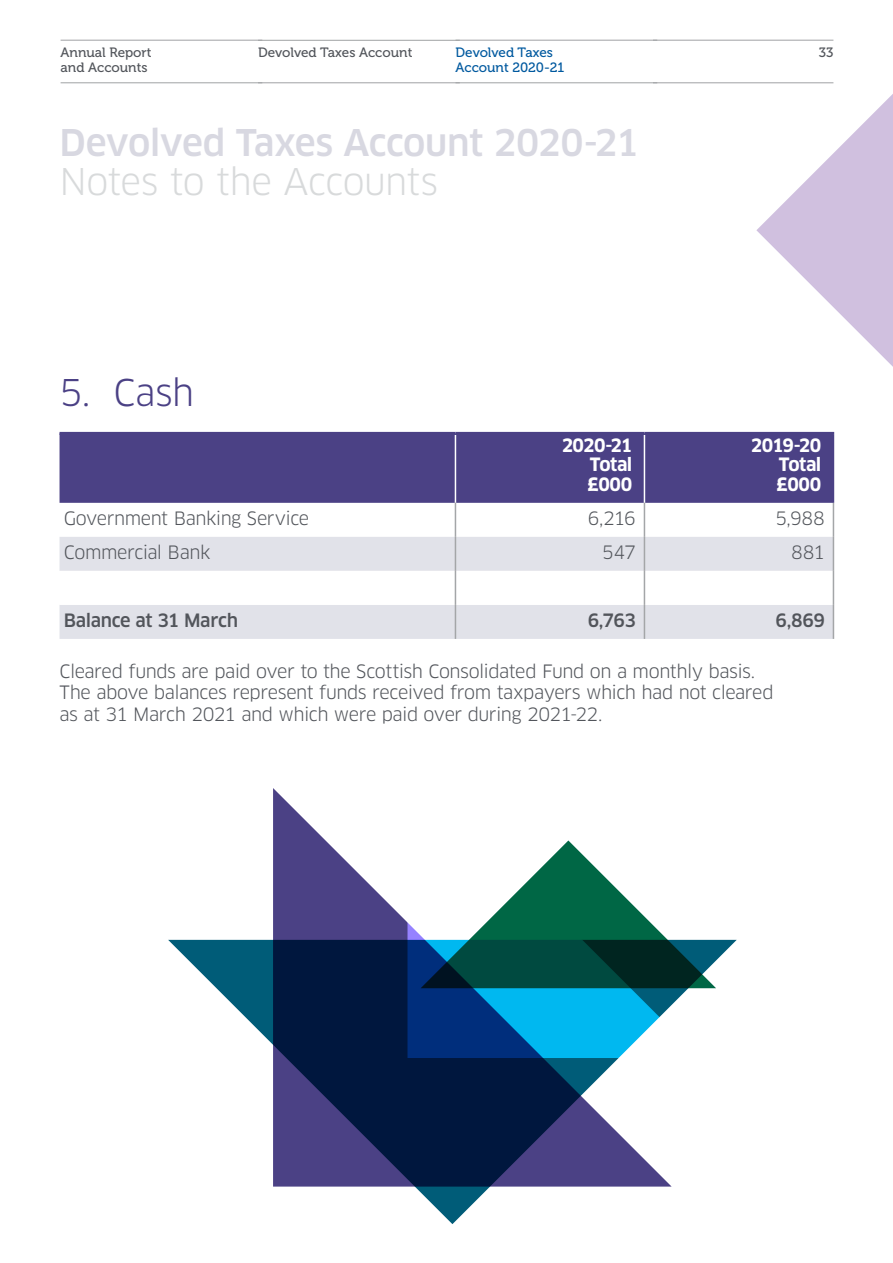
<style>
.page{position:relative;width:893px;height:1263px;background:#fff}
.page>*{position:absolute;margin:0;border:0;box-sizing:border-box;transform-origin:0 0}
.Heading_Med{font:500 36px "Clan OT";letter-spacing:-.015em;color:#d8d8e1}
.Grey_Heading_THIN{font:36px "Clan OT";letter-spacing:-.02em;color:#d8dadb}
.Grey_Heading_THIN-2{font:36px "Clan OT";color:#4b4185}
.Body_Text{font:18px/21.6px "Clan OT";letter-spacing:-.03em;color:#52555b}
.Table_Txt{font:18px "Clan";letter-spacing:-.03em;color:#52555b}
.Table_Heading{font:700 18px "Clan";letter-spacing:-.03em;color:#fff}
.Table_Txt-2{font:500 18px "Clan";letter-spacing:-.025em;color:#52555b}
.t1{font:13.5px/15px "Museo 500";color:#52555b}
.t2{font:13.5px/15px "Museo 500";color:#00599f}
</style>
<div class="page">
<svg style="left:756px;top:82px;width:137px;height:285px"></svg>
<svg style="left:273px;top:788px;width:134px;height:152px;fill:#4b4185"></svg>
<svg style="left:168px;top:940px;width:569px;height:284px"></svg>
<svg style="left:407px;top:922px;width:293px;height:136px"></svg>
<svg style="left:421px;top:840px;width:295px;height:148px"></svg>
<div style="left:60px;top:435px;width:773px;height:68px;background:#4b4185"></div>
<div style="left:60px;top:537px;width:773px;height:102px;background:#e1e2e9"></div>
<svg style="left:60px;top:571px;width:773px;height:34px"></svg>
<hr style="left:455px;top:435px;width:1px;height:68px;background:#fff">
<hr style="left:644px;top:435px;width:1px;height:68px;background:#fff">
<hr style="left:833px;top:435px;width:1px;height:68px;background:#4b4185">
<hr style="left:455px;top:503px;width:1px;height:34px;background:#a4a6a8">
<hr style="left:644px;top:503px;width:1px;height:34px;background:#a4a6a8">
<hr style="left:833px;top:503px;width:1px;height:34px;background:#a4a6a8">
<hr style="left:455px;top:537px;width:1px;height:34px;background:#a4a6a8">
<hr style="left:644px;top:537px;width:1px;height:34px;background:#a4a6a8">
<hr style="left:833px;top:537px;width:1px;height:34px;background:#a4a6a8">
<hr style="left:455px;top:571px;width:1px;height:34px;background:#a4a6a8">
<hr style="left:644px;top:571px;width:1px;height:34px;background:#a4a6a8">
<hr style="left:833px;top:571px;width:1px;height:34px;background:#a4a6a8">
<hr style="left:455px;top:605px;width:1px;height:34px;background:#a4a6a8">
<hr style="left:644px;top:605px;width:1px;height:34px;background:#a4a6a8">
<hr style="left:833px;top:605px;width:1px;height:34px;background:#a4a6a8">
<hr style="left:60px;top:432px;width:395px;height:3px;background:#4b4185">
<hr style="left:455px;top:432px;width:189px;height:3px;background:#4b4185">
<hr style="left:644px;top:432px;width:190px;height:3px;background:#4b4185">
<hr style="left:61px;top:40px;width:201px;height:1px;background:#a0a2a4">
<hr style="left:61px;top:82px;width:201px;height:1px;background:#a0a2a4">
<hr style="left:258px;top:40px;width:202px;height:1px;background:#a0a2a4">
<hr style="left:258px;top:82px;width:202px;height:1px;background:#a0a2a4">
<hr style="left:455px;top:40px;width:202px;height:1px;background:#a0a2a4">
<hr style="left:455px;top:82px;width:202px;height:1px;background:#a0a2a4">
<hr style="left:653px;top:40px;width:180px;height:1px;background:#a0a2a4">
<hr style="left:653px;top:82px;width:180px;height:1px;background:#a0a2a4">
<p class="t1" style="left:61px;top:45px;width:93px">Annual Report and Accounts</p>
<p class="t1" style="left:258px;top:46px;width:156px">Devolved Taxes Account</p>
<p class="t2" style="left:455px;top:45px;width:110px">Devolved Taxes<br>Account 2020-21</p>
<p class="t1" style="left:819px;top:45px;width:16px">33</p>
<p class="Heading_Med" style="left:60px;top:122px;width:581px">Devolved Taxes Account 2020-21</p>
<p class="Grey_Heading_THIN" style="left:60px;top:160px;width:380px">Notes to the Accounts</p>
<p class="Grey_Heading_THIN-2" style="left:60px;top:372px;width:136px">5. Cash</p>
<p class="Table_Heading" style="left:562px;top:434px;width:72px">2020-21</p>
<p class="Table_Heading" style="left:590px;top:453px;width:44px">Total</p>
<p class="Table_Heading" style="left:588px;top:473px;width:46px">£000</p>
<p class="Table_Heading" style="left:751px;top:434px;width:72px">2019-20</p>
<p class="Table_Heading" style="left:779px;top:453px;width:44px">Total</p>
<p class="Table_Heading" style="left:776px;top:473px;width:46px">£000</p>
<p class="Table_Txt" style="left:64px;top:507px;width:247px">Government Banking Service</p>
<p class="Table_Txt" style="left:588px;top:507px;width:50px">6,216</p>
<p class="Table_Txt" style="left:775px;top:507px;width:51px">5,988</p>
<p class="Table_Txt" style="left:64px;top:541px;width:148px">Commercial Bank</p>
<p class="Table_Txt" style="left:602px;top:541px;width:35px">547</p>
<p class="Table_Txt" style="left:791px;top:541px;width:35px">881</p>
<p class="Table_Txt-2" style="left:64px;top:609px;width:176px">Balance at 31 March</p>
<p class="Table_Txt-2" style="left:588px;top:609px;width:50px">6,763</p>
<p class="Table_Txt-2" style="left:775px;top:609px;width:51px">6,869</p>
<p class="Body_Text" style="left:60px;top:660px;width:716px">Cleared funds are paid over to the Scottish Consolidated Fund on a monthly basis.<br>The above balances represent funds received from taxpayers which had not cleared as at 31 March 2021 and which were paid over during 2021-22.</p>
</div>
